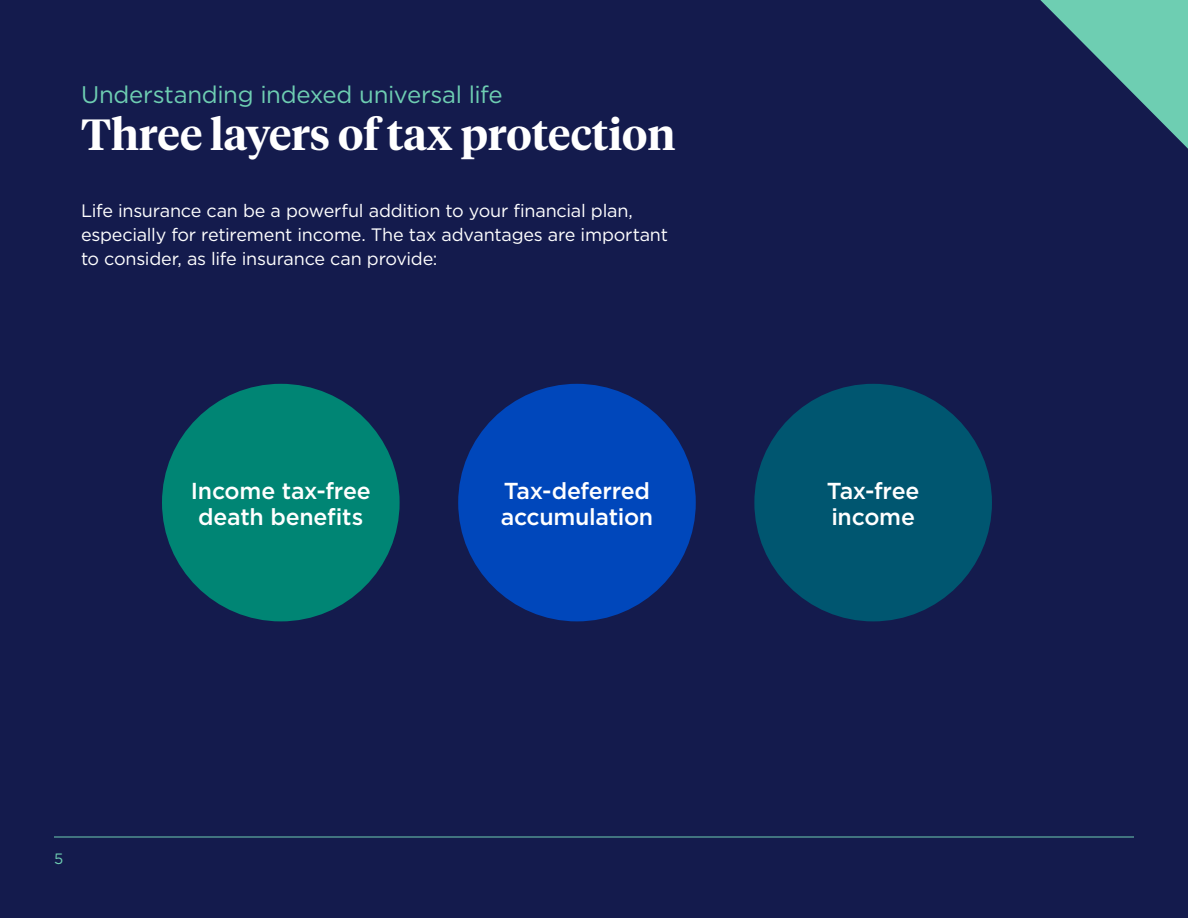
<style>
.page{position:relative;width:1188px;height:918px;background:#141b4d}
.page>*{position:absolute;margin:0;border:0;box-sizing:border-box;transform-origin:0 0}
.page_header{font:600 43.5px "Tiempos Headline";color:#fff}
.page_subhead{font:24px "Gotham";letter-spacing:-.015em;color:#6eceb2}
.t1{font:500 23.1px/26.4px "Gotham";letter-spacing:-.01em;color:#fff}
._12pt_16_body_copy{font:18px/24px "Gotham";letter-spacing:-.015em;color:#fff}
.t2{font:15px "Gotham";color:#6eceb2}
</style>
<div class="page">
<hr style="left:54px;top:837px;width:1080px;height:1px;background:#6eceb2">
<svg style="left:1040px;top:0;width:148px;height:149px"></svg>
<div style="left:162px;top:384px;width:238px;height:237px;background:#008574;border-radius:50%"></div>
<div style="left:458px;top:384px;width:238px;height:237px;background:#0047bb;border-radius:50%"></div>
<div style="left:754px;top:384px;width:238px;height:237px;background:#005670;border-radius:50%"></div>
<p class="page_subhead" style="left:81px;top:79px;width:423px">Understanding indexed universal life</p>
<p class="page_header" style="left:81px;top:105px;width:596px">Three layers of tax protection</p>
<p class="_12pt_16_body_copy" style="left:81px;top:198px;width:588px">Life insurance can be a powerful addition to your financial plan, especially for retirement income. The tax advantages are important to consider, as life insurance can provide:</p>
<p class="t1" style="left:191px;top:477px;width:181px;text-align:center">Income tax-free death benefits</p>
<p class="t1" style="left:501px;top:477px;width:154px">Tax-deferred accumulation</p>
<p class="t1" style="left:827px;top:477px;width:94px">Tax-free income</p>
<p class="t2" style="left:54px;top:849px;width:11px">5</p>
</div>
